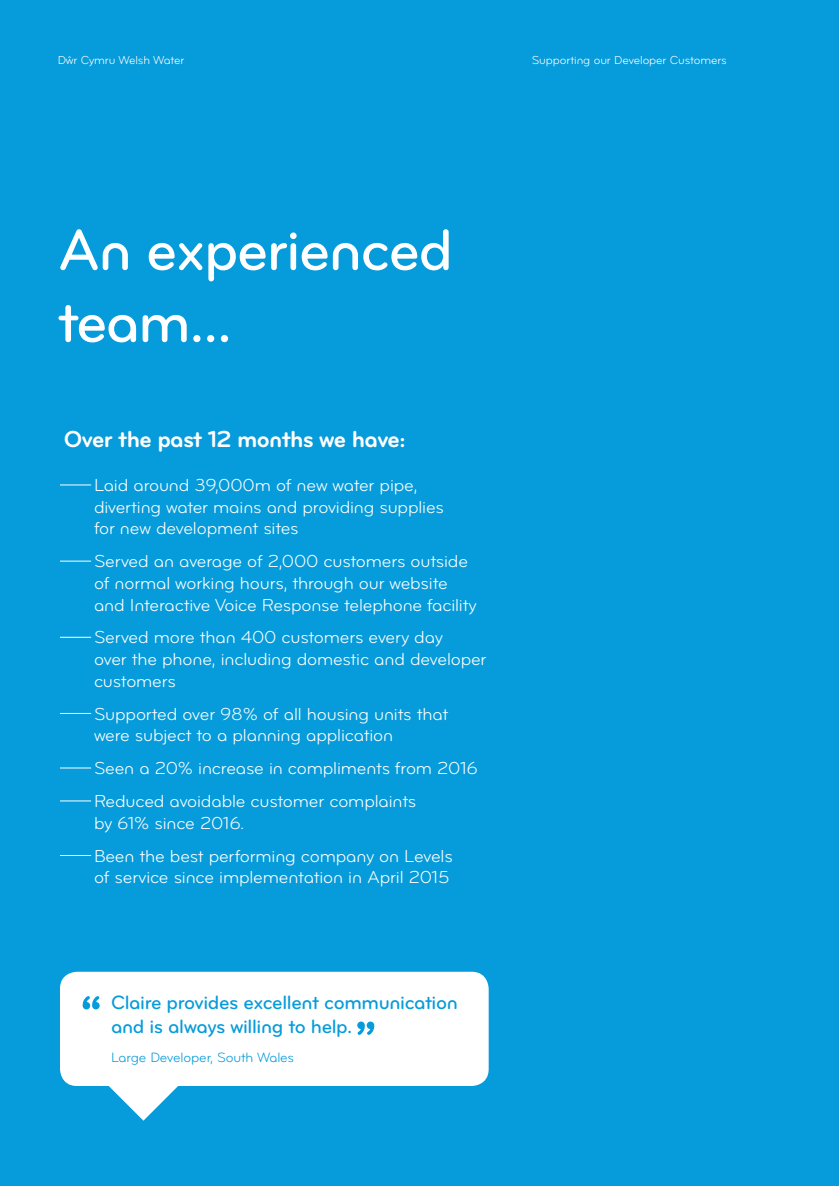
<style>
.page{position:relative;width:839px;height:1186px;background:#069bda}
.page>*{position:absolute;margin:0;border:0;box-sizing:border-box;transform-origin:0 0}
.heading{font:60px/72px "Bryant Pro Medium Alternate";letter-spacing:-.03em;color:#fff}
.sub_title{font:24px "Bryant Pro Bold Alternate";letter-spacing:-.03em;color:#fff}
.quote{font:20px/24px "Bryant Pro Medium Alternate";letter-spacing:-.02em;color:#069bda}
.bullet_3_col{font:18px/21.6px "Bryant Pro Regular Alternate";letter-spacing:-.01em;color:#fff}
.body_text{font:14px "Bryant Pro Regular Alternate";letter-spacing:-.01em;color:#069bda}
.t1{font:12px "Bryant Pro Regular Alternate";letter-spacing:-.01em;color:#fff}
</style>
<div class="page">
<svg style="left:109px;top:1086px;width:69px;height:34px"></svg>
<hr style="left:60px;top:484px;width:31px;height:1px;background:#fff">
<hr style="left:60px;top:560px;width:31px;height:1px;background:#fff">
<hr style="left:60px;top:637px;width:31px;height:1px;background:#fff">
<hr style="left:60px;top:713px;width:31px;height:1px;background:#fff">
<hr style="left:60px;top:767px;width:31px;height:1px;background:#fff">
<hr style="left:60px;top:800px;width:31px;height:1px;background:#fff">
<hr style="left:60px;top:855px;width:31px;height:1px;background:#fff">
<div style="left:60px;top:971px;width:429px;height:115px;background:#fff;border-radius:17px"></div>
<svg style="left:83px;top:996px;width:17px;height:13px"></svg>
<svg style="left:357px;top:1021px;width:17px;height:14px"></svg>
<p class="t1" style="left:58px;top:53px;width:128px">Dŵr Cymru Welsh Water</p>
<p class="t1" style="left:532px;top:53px;width:196px">Supporting our Developer Customers</p>
<p class="heading" style="left:58px;top:215px;width:397px">An experienced team...</p>
<p class="sub_title" style="left:64px;top:426px;width:343px">Over the past 12 months we have:</p>
<p class="bullet_3_col" style="left:94px;top:475px;width:351px">Laid around 39,000m of new water pipe, diverting water mains and providing supplies for new development sites</p>
<p class="bullet_3_col" style="left:94px;top:551px;width:384px">Served an average of 2,000 customers outside of normal working hours, through our website and Interactive Voice Response telephone facility</p>
<p class="bullet_3_col" style="left:94px;top:627px;width:394px">Served more than 400 customers every day<br>over the phone, including domestic and developer customers</p>
<p class="bullet_3_col" style="left:94px;top:703px;width:356px">Supported over 98% of all housing units that were subject to a planning application</p>
<p class="bullet_3_col" style="left:94px;top:758px;width:385px">Seen a 20% increase in compliments from 2016</p>
<p class="bullet_3_col" style="left:94px;top:791px;width:324px">Reduced avoidable customer complaints by 61% since 2016.</p>
<p class="bullet_3_col" style="left:94px;top:845px;width:360px">Been the best performing company on Levels of service since implementation in April 2015</p>
<p class="quote" style="left:111px;top:991px;width:348px">Claire provides excellent communication and is always willing to help.</p>
<p class="body_text" style="left:111px;top:1049px;width:185px">Large Developer, South Wales</p>
</div>
